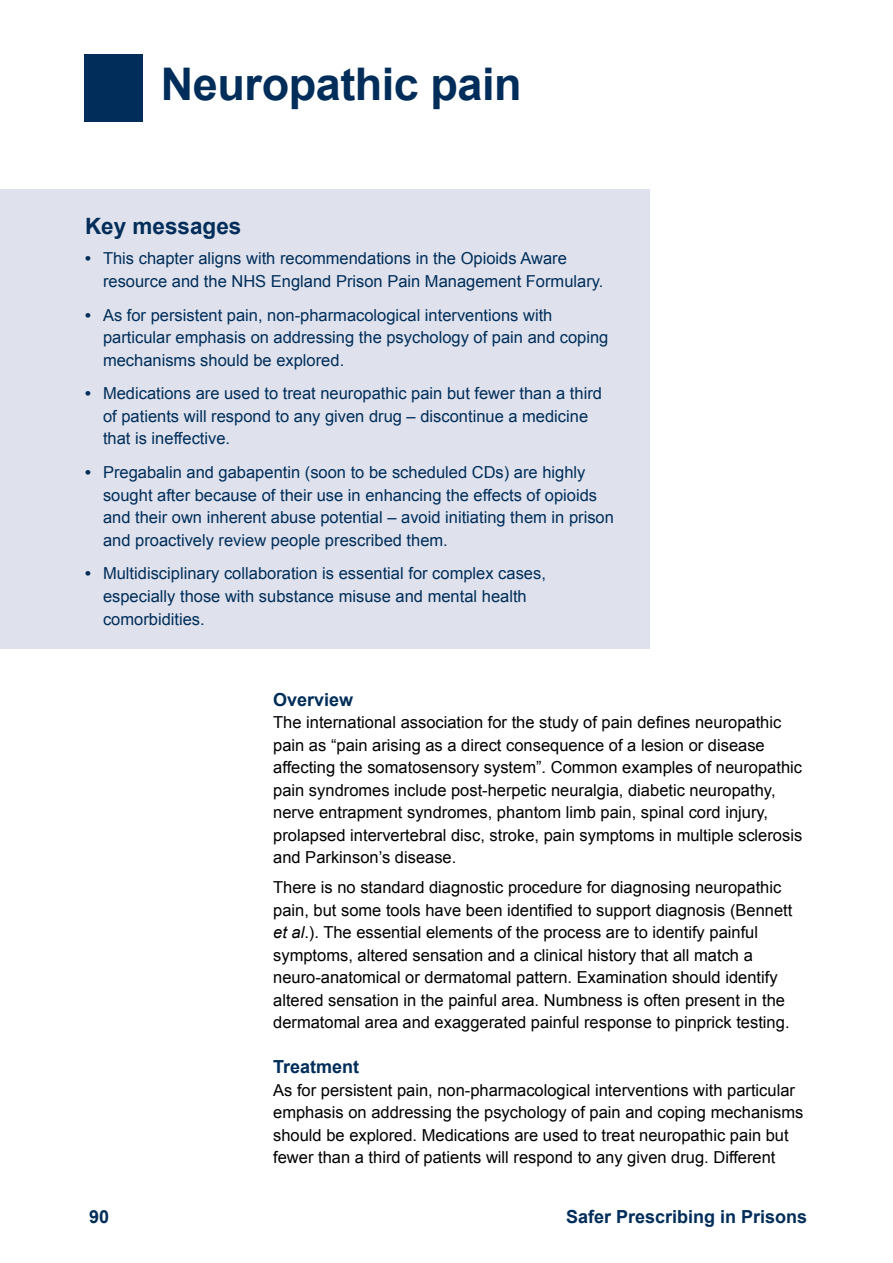
<style>
.page{position:relative;width:893px;height:1263px;background:#fff}
.page>*{position:absolute;margin:0;border:0;box-sizing:border-box;transform-origin:0 0}
.t1{font:700 45px "Arial";letter-spacing:-.01em;color:#002d59}
.t2{font:700 22.5px "Arial";color:#002d59}
.t3{font:700 18px "Arial";color:#002d59}
.t4{font:16.5px/22.5px "Arial";color:#000}
.t5{font:16.5px/22.5px "Arial";color:#002d59}
.s1{font-weight:700}
.s2{font-style:italic}
</style>
<div class="page">
<div style="left:84px;top:54px;width:59px;height:68px;background:#002d59"></div>
<div style="left:0;top:189px;width:649px;height:459px;background:#dfe2ed"></div>
<h1 class="t1" style="left:161px;top:54px;width:362px">Neuropathic pain</h1>
<h2 class="t2" style="left:85px;top:211px;width:158px">Key messages</h2>
<p class="t5" style="left:103px;top:248px;width:502px;text-indent:-18px"><span class="s1">•</span> This chapter aligns with recommendations in the Opioids Aware resource and the NHS England Prison Pain Management Formulary.</p>
<p class="t5" style="left:103px;top:304px;width:507px;text-indent:-18px"><span class="s1">•</span> As for persistent pain, non-pharmacological interventions with particular emphasis on addressing the psychology of pain and coping mechanisms should be explored.</p>
<p class="t5" style="left:103px;top:383px;width:500px;text-indent:-18px"><span class="s1">•</span> Medications are used to treat neuropathic pain but fewer than a third of patients will respond to any given drug – discontinue a medicine that is ineffective.</p>
<p class="t5" style="left:103px;top:461px;width:512px;text-indent:-18px"><span class="s1">•</span> Pregabalin and gabapentin (soon to be scheduled CDs) are highly sought after because of their use in enhancing the effects of opioids and their own inherent abuse potential – avoid initiating them in prison and proactively review people prescribed them.</p>
<p class="t5" style="left:103px;top:563px;width:444px;text-indent:-18px"><span class="s1">•</span> Multidisciplinary collaboration is essential for complex cases, especially those with substance misuse and mental health comorbidities.</p>
<p class="t3" style="left:273px;top:687px;width:82px">Overview</p>
<p class="t4" style="left:273px;top:711px;width:531px">The international association for the study of pain defines neuropathic pain as “pain arising as a direct consequence of a lesion or disease affecting the somatosensory system”. Common examples of neuropathic pain syndromes include post-herpetic neuralgia, diabetic neuropathy, nerve entrapment syndromes, phantom limb pain, spinal cord injury, prolapsed intervertebral disc, stroke, pain symptoms in multiple sclerosis and Parkinson’s disease.</p>
<p class="t4" style="left:273px;top:876px;width:521px">There is no standard diagnostic procedure for diagnosing neuropathic pain, but some tools have been identified to support diagnosis (Bennett <span class="s2">et al</span>.). The essential elements of the process are to identify painful symptoms, altered sensation and a clinical history that all match a neuro-anatomical or dermatomal pattern. Examination should identify altered sensation in the painful area. Numbness is often present in the dermatomal area and exaggerated painful response to pinprick testing.</p>
<p class="t3" style="left:273px;top:1055px;width:88px">Treatment</p>
<p class="t4" style="left:273px;top:1079px;width:532px">As for persistent pain, non-pharmacological interventions with particular emphasis on addressing the psychology of pain and coping mechanisms should be explored. Medications are used to treat neuropathic pain but fewer than a third of patients will respond to any given drug. Different</p>
<p class="t3" style="left:89px;top:1205px;width:22px">90</p>
<p class="t3" style="left:566px;top:1205px;width:243px">Safer Prescribing in Prisons</p>
</div>
